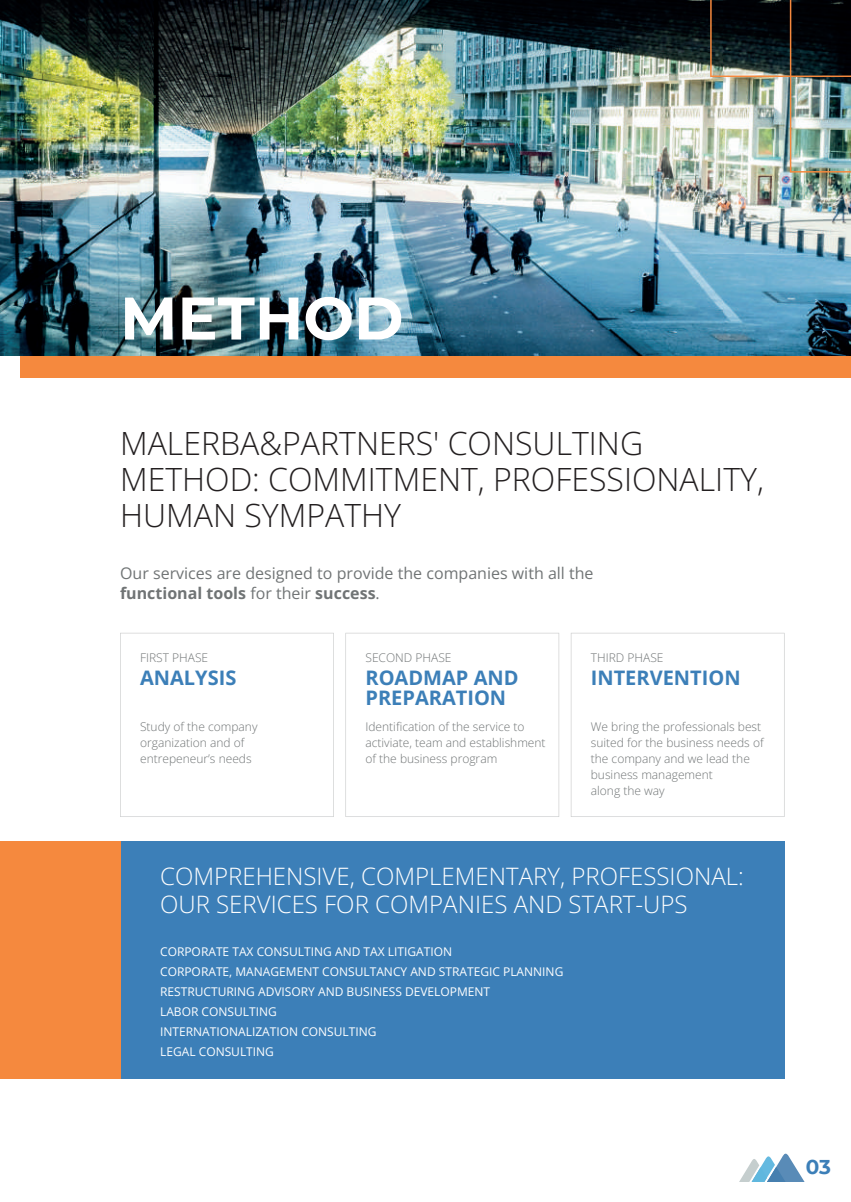
<style>
.page{position:relative;width:851px;height:1202px;background:#fff}
.page>*{position:absolute;margin:0;border:0;box-sizing:border-box;transform-origin:0 0}
.t1{font:700 60px "Montserrat";color:#fff}
.t2{font:300 32px/36px "Open Sans";color:#231f20}
.t3{font:300 24px/28px "Open Sans";color:#fff}
.t4{font:700 20px/20px "Open Sans";color:#3c7fb8}
.t5{font:700 20px "Montserrat";color:#3c7fb8}
.t6{font:16px/20px "Open Sans";color:#707475}
.t7{font:300 12px/16px "Open Sans";color:#707475}
.t8{font:12px/20px "Open Sans";color:#fff}
.s1{font-weight:700}
</style>
<div class="page">
<div style="left:20px;top:356px;width:830px;height:22px;background:#f5893e"></div>
<div style="left:0;top:842px;width:784px;height:237px;background:#3c7fb8"></div>
<div style="left:0;top:842px;width:120px;height:237px;background:#f5893e"></div>
<img style="left:0;top:0;width:850px;height:356px">
<svg style="left:120px;top:633px;width:214px;height:184px"></svg>
<svg style="left:345px;top:633px;width:214px;height:184px"></svg>
<svg style="left:570px;top:633px;width:214px;height:184px"></svg>
<img style="left:710px;top:0;width:140px;height:173px">
<svg style="left:739px;top:1153px;width:65px;height:29px"></svg>
<h1 class="t1" style="left:120px;top:275px;width:285px">METHOD</h1>
<h2 class="t2" style="left:120px;top:425px;width:645px">MALERBA&amp;PARTNERS' CONSULTING<br>METHOD: COMMITMENT, PROFESSIONALITY,<br>HUMAN SYMPATHY</h2>
<h3 class="t6" style="left:120px;top:563px;width:475px">Our services are designed to provide the companies with all the <span class="s1">functional tools</span> for their <span class="s1">success</span>.</h3>
<p class="t7" style="left:140px;top:650px;width:70px">FIRST PHASE</p>
<p class="t7" style="left:365px;top:650px;width:88px">SECOND PHASE</p>
<p class="t7" style="left:590px;top:650px;width:74px">THIRD PHASE</p>
<h3 class="t4" style="left:140px;top:667px;width:98px">ANALYSIS</h3>
<h3 class="t4" style="left:365px;top:667px;width:154px">ROADMAP AND<br>PREPARATION</h3>
<h3 class="t4" style="left:590px;top:667px;width:151px">INTERVENTION</h3>
<p class="t7" style="left:140px;top:719px;width:119px">Study of the company organization and of entrepeneur’s needs</p>
<p class="t7" style="left:365px;top:719px;width:182px">Identification of the service to activiate, team and establishment of the business program</p>
<p class="t7" style="left:590px;top:719px;width:174px">We bring the professionals best suited for the business needs of the company and we lead the business management<br>along the way</p>
<h3 class="t3" style="left:160px;top:862px;width:585px">COMPREHENSIVE, COMPLEMENTARY, PROFESSIONAL:<br>OUR SERVICES FOR COMPANIES AND START-UPS</h3>
<p class="t8" style="left:160px;top:942px;width:405px">CORPORATE TAX CONSULTING AND TAX LITIGATION<br>CORPORATE, MANAGEMENT CONSULTANCY AND STRATEGIC PLANNING RESTRUCTURING ADVISORY AND BUSINESS DEVELOPMENT<br>LABOR CONSULTING<br>INTERNATIONALIZATION CONSULTING<br>LEGAL CONSULTING</p>
<h3 class="t5" style="left:805px;top:1152px;width:27px">03</h3>
</div>
